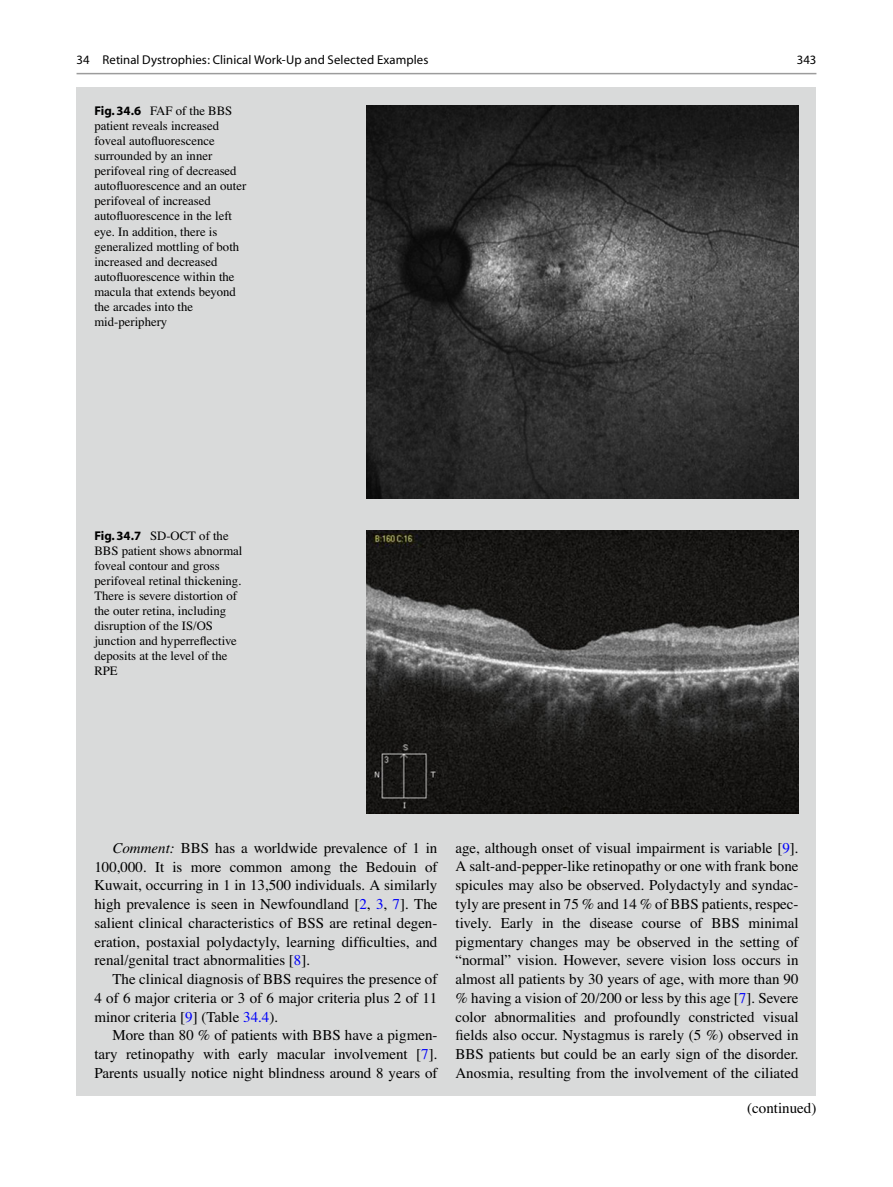
<style>
.page{position:relative;width:893px;height:1187px;background:#fff}
.page>*{position:absolute;margin:0;border:0;box-sizing:border-box;transform-origin:0 0}
.t1{font:15px/18.8px "Ktgjlw Times";color:#000;text-align:justify}
.t2{font:12.75px/15px "Ktgjlw Times";color:#000}
.t3{font:12.75px "Jgswkb Myriad";letter-spacing:.005em;color:#000}
.s1{font-family:"Wvllxw Myriad";font-weight:700}
.s2{font-family:"Rdfnks Times";font-style:italic}
.s3{color:#0000fa}
</style>
<div class="page">
<div style="left:77px;top:88px;width:739px;height:1007px;background:#d9dada"></div>
<img style="left:366px;top:105px;width:432px;height:393px">
<img style="left:366px;top:530px;width:432px;height:283px">
<hr style="left:77px;top:73px;width:739px;height:1px;background:#9c9c9c">
<p class="t3" style="left:77px;top:55px;width:353px">34 Retinal Dystrophies: Clinical Work-Up and Selected Examples</p>
<p class="t2" style="left:94px;top:105px;width:153px"><span class="s1">Fig. 34.6</span> FAF of the BBS patient reveals increased foveal autofluorescence surrounded by an inner perifoveal ring of decreased autofluorescence and an outer perifoveal of increased autofluorescence in the left eye. In addition, there is generalized mottling of both increased and decreased autofluorescence within the macula that extends beyond the arcades into the mid-periphery</p>
<p class="t3" style="left:797px;top:55px;width:21px">343</p>
<p class="t2" style="left:94px;top:529px;width:150px"><span class="s1">Fig. 34.7</span> SD-OCT of the<br>BBS patient shows abnormal foveal contour and gross perifoveal retinal thickening.<br>There is severe distortion of the outer retina, including disruption of the IS/OS junction and hyperreflective deposits at the level of the<br>RPE</p>
<p class="t1" style="left:94px;top:839px;width:345px;text-indent:18px"><span class="s2">Comment:</span> BBS has a worldwide prevalence of 1 in 100,000. It is more common among the Bedouin of Kuwait, occurring in 1 in 13,500 individuals. A similarly high prevalence is seen in Newfoundland [ <span class="s3">2</span> , <span class="s3">3</span> , <span class="s3">7</span> ]. The salient clinical characteristics of BSS are retinal degen&shy;eration, postaxial polydactyly, learning difficulties, and renal/genital tract abnormalities [ <span class="s3">8</span> ].</p>
<p class="t1" style="left:94px;top:970px;width:345px;text-indent:18px">The clinical diagnosis of BBS requires the presence of 4 of 6 major criteria or 3 of 6 major criteria plus 2 of 11 minor criteria [ <span class="s3">9</span> ] (Table <span class="s3">34.4</span> ).</p>
<p class="t1" style="left:94px;top:1027px;width:345px;text-indent:18px">More than 80 % of patients with BBS have a pigmen&shy;tary retinopathy with early macular involvement [ <span class="s3">7</span> ].<br>Parents usually notice night blindness around 8 years of</p>
<p class="t1" style="left:455px;top:839px;width:345px">age, although onset of visual impairment is variable [ <span class="s3">9</span> ].<br>A salt-and-pepper- like retinopathy or one with frank bone spicules may also be observed. Polydactyly and syndac&shy;tyly are present in 75 % and 14 % of BBS patients, respec&shy;tively. Early in the disease course of BBS minimal pigmentary changes may be observed in the setting of “normal” vision. However, severe vision loss occurs in almost all patients by 30 years of age, with more than 90 % having a vision of 20/200 or less by this age [ <span class="s3">7</span> ]. Severe color abnormalities and profoundly constricted visual fields also occur. Nystagmus is rarely (5 %) observed in BBS patients but could be an early sign of the disorder.<br>Anosmia, resulting from the involvement of the ciliated</p>
<p class="t1" style="left:747px;top:1099px;width:71px">(continued)</p>
</div>
